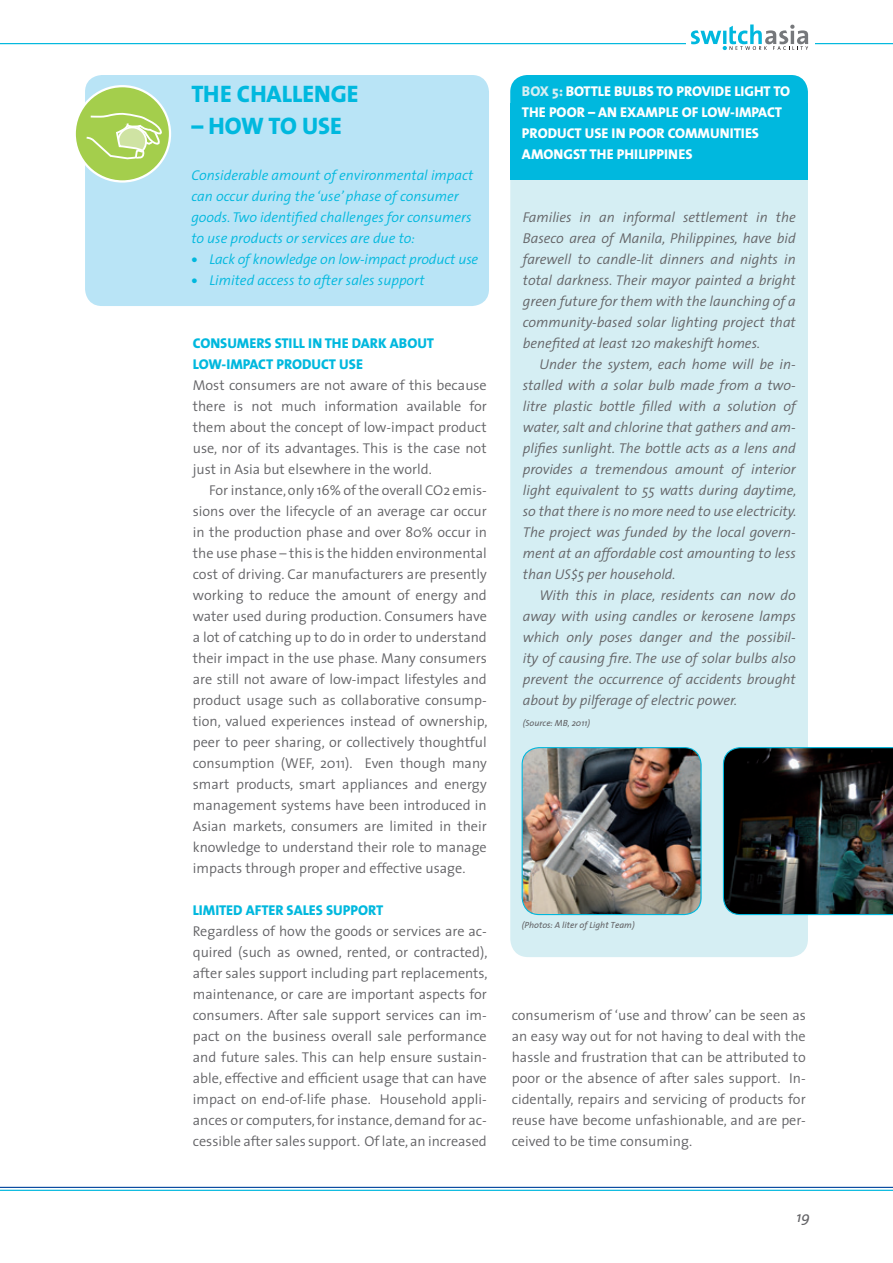
<style>
.page{position:relative;width:893px;height:1263px;background:#fff}
.page>*{position:absolute;margin:0;border:0;box-sizing:border-box;transform-origin:0 0}
.t1{font:800 24px/31.5px "The Sans";color:#00b8de}
.t2{font:italic 15px "The Sans";color:#636366}
.t3{font:300 14.25px/21px "The Sans";color:#636366;text-align:justify}
.t4{font:italic 300 14.25px/21px "The Sans";color:#636366;text-align:justify}
.t5{font:italic 300 14.25px/21px "The Sans";color:#00b8de}
.t6{font:800 14.25px/21px "The Sans";color:#fff}
.t7{font:800 14.25px/21px "The Sans";color:#00b8de}
.t8{font:italic 9px "The Sans";color:#636366}
.s1{font-weight:800;font-style:normal}
.s2{color:#d5eef3}
</style>
<div class="page">
<div style="left:85px;top:75px;width:404px;height:231px;background:#b9e4f6;border-radius:17px"></div>
<div style="left:510px;top:75px;width:298px;height:882px;background:#d5eef3;border-radius:18px"></div>
<svg style="left:0;top:1186px;width:893px;height:5px"></svg>
<div style="left:75px;top:86px;width:95px;height:95px;background:#a4ce4c;border-radius:50%"></div>
<div style="left:74px;top:85px;width:97px;height:98px;border:2px solid #fff;border-radius:50%"></div>
<svg style="left:85px;top:102px;width:78px;height:58px"></svg>
<div style="left:510px;top:75px;width:298px;height:82px;background:#00b8de;border-radius:17px"></div>
<div style="left:510px;top:104px;width:298px;height:76px;background:#00b8de"></div>
<img style="left:522px;top:748px;width:179px;height:166px">
<div style="left:522px;top:747px;width:180px;height:168px;border:1px solid #00b8de;border-radius:17px"></div>
<img style="left:723px;top:747px;width:170px;height:168px">
<svg style="left:0;top:24px;width:893px;height:26px"></svg>
<h1 class="t1" style="left:191px;top:78px;width:169px">THE CHALLENGE –HOW</h1>
<h1 class="t1" style="left:269px;top:109px;width:47px">TO USE</h1>
<p class="t5" style="left:191px;top:164px;width:284px">Considerable amount of environmental impact can occur during the ‘use’ phase of consumer goods. Two identified challenges for consumers to use products or services are due to:</p>
<p class="t5" style="left:191px;top:248px;width:289px"><span class="s1">•</span> Lack of knowledge on low-impact product use</p>
<p class="t5" style="left:191px;top:269px;width:235px"><span class="s1">•</span> Limited access to after sales support</p>
<p class="t7" style="left:193px;top:332px;width:243px">CONSUMERS STILL IN THE DARK ABOUT<br>LOW-IMPACT PRODUCT USE</p>
<p class="t3" style="left:193px;top:374px;width:296px">Most consumers are not aware of this because there is not much information available for them about the concept of low-impact product use, nor of its advantages. This is the case not just in Asia but elsewhere in the world.</p>
<p class="t3" style="left:193px;top:479px;width:296px;text-indent:17px">For instance,only 16% ofthe overall CO2 emis&shy;sions over the lifecycle of an average car occur in the production phase and over 80% occur in the use phase – this is the hidden environmental cost of driving. Car manufacturers are presently working to reduce the amount of energy and water used during production. Consumers have a lot of catching up to do in order to understand their impact in the use phase. Many consumers are still not aware of low-impact lifestyles and product usage such as collaborative consump&shy;tion, valued experiences instead of ownership, peer to peer sharing, or collectively thoughtful consumption (WEF, 2011). Even though many smart products, smart appliances and energy management systems have been introduced in Asian markets, consumers are limited in their knowledge to understand their role to manage impacts through proper and effective usage.</p>
<p class="t7" style="left:193px;top:899px;width:31px">LIMITED</p>
<p class="t7" style="left:246px;top:899px;width:24px">AFTER</p>
<p class="t7" style="left:287px;top:899px;width:9px">SALES</p>
<p class="t7" style="left:326px;top:899px;width:10px">SUPPORT</p>
<p class="t3" style="left:193px;top:920px;width:296px">Regardless of how the goods or services are ac&shy;quired (such as owned, rented, or contracted), after sales support including part replacements, maintenance, or care are important aspects for consumers. After sale support services can im&shy;pact on the business overall sale performance and future sales. This can help ensure sustain&shy;able, effective and efficient usage that can have impact on end-of-life phase. Household appli&shy;ances or computers,for instance,demand for ac&shy;cessible after sales support. Of late,an increased</p>
<p class="t6" style="left:522px;top:80px;width:270px"><span class="s2">BOX 5:</span> BOTTLE BULBS TO PROVIDE LIGHT TO<br>THE POOR – AN EXAMPLE OF LOW-IMPACT<br>PRODUCT USE IN POOR COMMUNITIES<br>AMONGST THE PHILIPPINES</p>
<p class="t4" style="left:523px;top:206px;width:275px">Families in an informal settlement in the Baseco area of Manila, Philippines, have bid farewell to candle-lit dinners and nights in total darkness. Their mayor painted a bright green future for them with the launching of a community-based solar lighting project that benefited at least 120 makeshift homes.</p>
<p class="t4" style="left:523px;top:353px;width:275px;text-indent:17px">Under the system, each home will be in&shy;stalled with a solar bulb made from a two&shy;litre plastic bottle filled with a solution of water, salt and chlorine that gathers and am&shy;plifies sunlight. The bottle acts as a lens and provides a tremendous amount of interior light equivalent to 55 watts during daytime, so that there is no more need to use electricity.<br>The project was funded by the local govern&shy;ment at an affordable cost amounting to less than US$5 per household.</p>
<p class="t4" style="left:523px;top:584px;width:275px;text-indent:17px">With this in place, residents can now do away with using candles or kerosene lamps which only poses danger and the possibil&shy;ity of causing fire. The use of solar bulbs also prevent the occurrence of accidents brought about by pilferage of electric power.</p>
<p class="t8" style="left:523px;top:715px;width:69px">(Source: MB, 2011)</p>
<p class="t8" style="left:522px;top:918px;width:114px">(Photos: A liter of Light Team)</p>
<p class="t3" style="left:512px;top:1004px;width:296px">consumerism of ‘use and throw’ can be seen as an easy way out for not having to deal with the hassle and frustration that can be attributed to poor or the absence of after sales support. In&shy;cidentally, repairs and servicing of products for reuse have become unfashionable, and are per&shy;ceived to be time consuming.</p>
<p class="t2" style="left:797px;top:1204px;width:15px">19</p>
</div>
